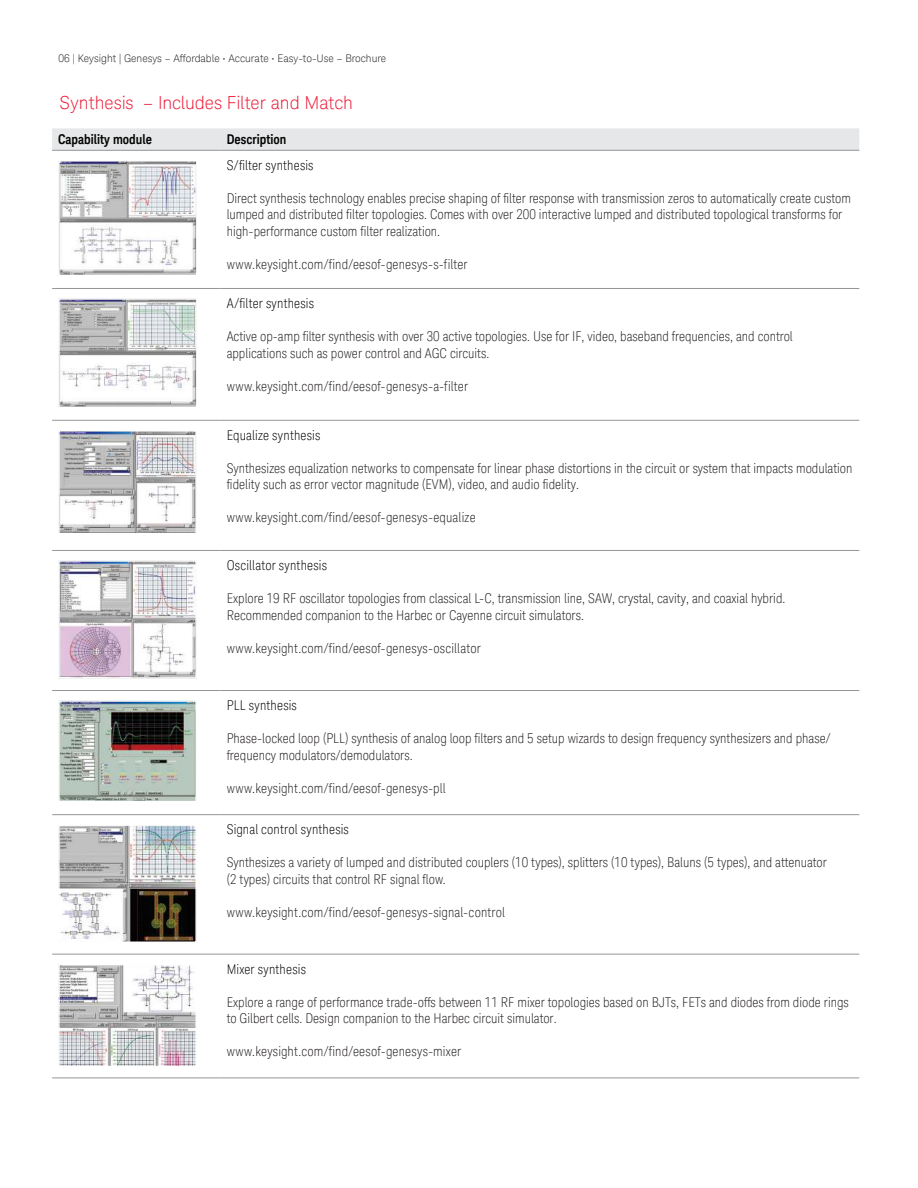
<style>
.page{position:relative;width:918px;height:1188px;background:#fff}
.page>*{position:absolute;margin:0;border:0;box-sizing:border-box;transform-origin:0 0}
.t1{font:300 18px "Keysight Sans";letter-spacing:-.005em;color:#ed1a37}
.t2{font:300 condensed 13.5px/16.5px "Keysight Sans";color:#231f20}
.t3{font:300 condensed 13.5px "Keysight Sans";letter-spacing:.015em;color:#020202}
.t4{font:700 13.5px "Keysight Sans Condensed";color:#020202}
.t5{font:300 10.5px "Keysight Sans";color:#231f20}
</style>
<div class="page">
<svg style="left:52px;top:128px;width:807px;height:22px;background:#e5e6e7"></svg>
<hr style="left:52px;top:150px;width:169px;height:1px;background:#939598">
<hr style="left:221px;top:150px;width:638px;height:1px;background:#939598">
<hr style="left:52px;top:288px;width:169px;height:1px;background:#939598">
<hr style="left:221px;top:288px;width:638px;height:1px;background:#939598">
<hr style="left:52px;top:420px;width:169px;height:1px;background:#939598">
<hr style="left:221px;top:420px;width:638px;height:1px;background:#939598">
<hr style="left:52px;top:550px;width:169px;height:1px;background:#939598">
<hr style="left:221px;top:550px;width:638px;height:1px;background:#939598">
<hr style="left:52px;top:690px;width:169px;height:1px;background:#939598">
<hr style="left:221px;top:690px;width:638px;height:1px;background:#939598">
<hr style="left:52px;top:814px;width:169px;height:1px;background:#939598">
<hr style="left:221px;top:814px;width:638px;height:1px;background:#939598">
<hr style="left:52px;top:954px;width:169px;height:1px;background:#939598">
<hr style="left:221px;top:954px;width:638px;height:1px;background:#939598">
<hr style="left:52px;top:1078px;width:169px;height:1px;background:#939598">
<hr style="left:221px;top:1078px;width:638px;height:1px;background:#939598">
<img style="left:61px;top:163px;width:134px;height:110px">
<div style="left:58px;top:160px;width:140px;height:116px;border:2px solid #fff"></div>
<img style="left:61px;top:301px;width:134px;height:104px">
<div style="left:58px;top:298px;width:140px;height:110px;border:2px solid #fff"></div>
<img style="left:61px;top:433px;width:133px;height:100px">
<div style="left:58px;top:430px;width:139px;height:110px;border:2px solid #fff"></div>
<img style="left:61px;top:563px;width:133px;height:113px">
<div style="left:58px;top:560px;width:139px;height:119px;border:2px solid #fff"></div>
<img style="left:61px;top:703px;width:133px;height:96px">
<div style="left:58px;top:700px;width:139px;height:102px;border:2px solid #fff"></div>
<img style="left:61px;top:827px;width:133px;height:113px">
<div style="left:58px;top:824px;width:139px;height:119px;border:2px solid #fff"></div>
<img style="left:61px;top:967px;width:133px;height:97px">
<div style="left:58px;top:964px;width:139px;height:103px;border:2px solid #fff"></div>
<p class="t5" style="left:59px;top:52px;width:329px">06 | Keysight | Genesys – Affordable • Accurate • Easy-to-Use – Brochure</p>
<h1 class="t1" style="left:60px;top:92px;width:295px">Synthesis – Includes Filter and Match</h1>
<p class="t4" style="left:58px;top:134px;width:95px">Capability module</p>
<p class="t4" style="left:227px;top:134px;width:61px">Description</p>
<p class="t3" style="left:227px;top:157px;width:88px">S/i lter synthesis</p>
<p class="t2" style="left:227px;top:191px;width:626px">Direct synthesis technology enables precise shaping of filter response with transmission zeros to automatically create custom lumped and distributed filter topologies. Comes with over 200 interactive lumped and distributed topological transforms for high-performance custom filter realization.</p>
<p class="t2" style="left:227px;top:257px;width:243px">www.keysight.com/find/eesof-genesys-s-filter</p>
<p class="t3" style="left:227px;top:295px;width:89px">A/i lter synthesis</p>
<p class="t2" style="left:227px;top:329px;width:568px">Active op-amp filter synthesis with over 30 active topologies. Use for IF, video, baseband frequencies, and control applications such as power control and AGC circuits.</p>
<p class="t2" style="left:227px;top:379px;width:243px">www.keysight.com/find/eesof-genesys-a-filter</p>
<p class="t3" style="left:227px;top:430px;width:95px">Equalize synthesis</p>
<p class="t2" style="left:227px;top:461px;width:627px">Synthesizes equalization networks to compensate for linear phase distortions in the circuit or system that impacts modulation fidelity such as error vector magnitude (EVM), video, and audio fidelity.</p>
<p class="t2" style="left:227px;top:511px;width:250px">www.keysight.com/find/eesof-genesys-equalize</p>
<p class="t3" style="left:227px;top:560px;width:102px">Oscillator synthesis</p>
<p class="t2" style="left:227px;top:591px;width:560px">Explore 19 RF oscillator topologies from classical L-C, transmission line, SAW, crystal, cavity, and coaxial hybrid.<br>Recommended companion to the Harbec or Cayenne circuit simulators.</p>
<p class="t2" style="left:227px;top:641px;width:256px">www.keysight.com/find/eesof-genesys-oscillator</p>
<p class="t3" style="left:227px;top:700px;width:72px">PLL synthesis</p>
<p class="t2" style="left:227px;top:730px;width:605px">Phase-locked loop (PLL) synthesis of analog loop filters and 5 setup wizards to design frequency synthesizers and phase/ frequency modulators/demodulators.</p>
<p class="t2" style="left:227px;top:781px;width:221px">www.keysight.com/find/eesof-genesys-pll</p>
<p class="t3" style="left:227px;top:824px;width:124px">Signal control synthesis</p>
<p class="t2" style="left:227px;top:854px;width:602px">Synthesizes a variety of lumped and distributed couplers (10 types), splitters (10 types), Baluns (5 types), and attenuator (2 types) circuits that control RF signal flow.</p>
<p class="t2" style="left:227px;top:905px;width:280px">www.keysight.com/find/eesof-genesys-signal-control</p>
<p class="t3" style="left:227px;top:964px;width:81px">Mixer synthesis</p>
<p class="t2" style="left:227px;top:995px;width:624px">Explore a range of performance trade-offs between 11 RF mixer topologies based on BJTs, FETs and diodes from diode rings to Gilbert cells. Design companion to the Harbec circuit simulator.</p>
<p class="t2" style="left:227px;top:1044px;width:236px">www.keysight.com/find/eesof-genesys-mixer</p>
</div>
